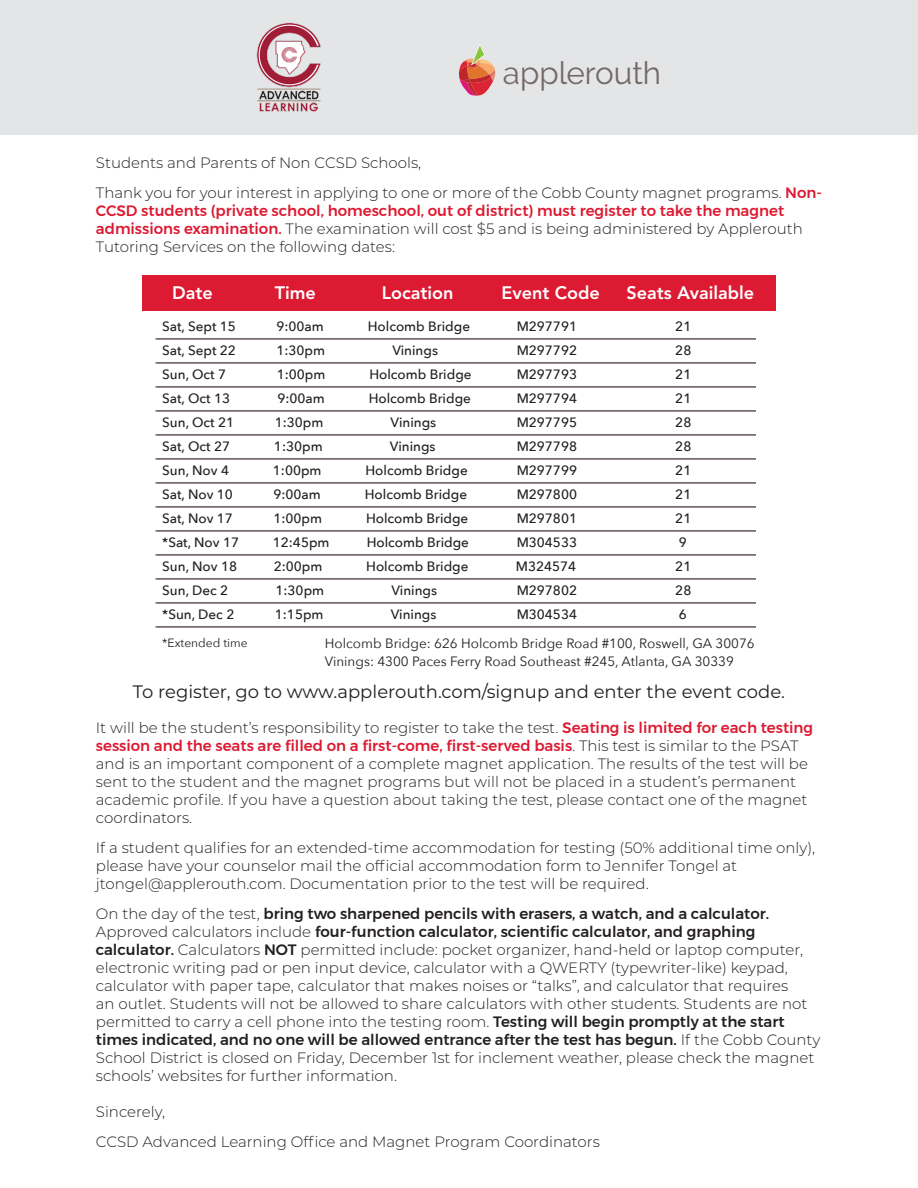
<style>
.page{position:relative;width:918px;height:1188px;background:#fff}
.page>*{position:absolute;margin:0;border:0;box-sizing:border-box;transform-origin:0 0}
.t1{font:31.35px "Raleway";color:#746965}
.Call_to_action--larg{font:18px "Montserrat";color:#231f20}
.t2{font:800 18px "Avenir LT Std";color:#fff}
.t3{font:300 15px/18px "Montserrat";color:#231f20}
.t4{font:500 13.5px "Avenir Next";color:#231f20}
.t5{font:13.5px "Avenir Next";color:#231f20}
.t6{font:12px "Avenir Next";color:#231f20}
.s1{font-weight:500;color:#dc1a32}
.s2{font-weight:500}
</style>
<div class="page">
<div style="left:0;top:0;width:918px;height:135px;background:#e4e5e7"></div>
<svg style="left:459px;top:45px;width:36px;height:51px"></svg>
<img style="left:257px;top:22px;width:64px;height:90px">
<hr style="left:156px;top:338px;width:600px;height:2px;background:#645556">
<hr style="left:156px;top:362px;width:600px;height:2px;background:#645556">
<hr style="left:156px;top:386px;width:600px;height:2px;background:#645556">
<hr style="left:156px;top:410px;width:600px;height:2px;background:#645556">
<hr style="left:156px;top:434px;width:600px;height:2px;background:#645556">
<hr style="left:156px;top:458px;width:600px;height:2px;background:#645556">
<hr style="left:156px;top:482px;width:600px;height:2px;background:#645556">
<hr style="left:156px;top:506px;width:600px;height:2px;background:#645556">
<hr style="left:156px;top:530px;width:600px;height:2px;background:#645556">
<hr style="left:156px;top:554px;width:600px;height:2px;background:#645556">
<hr style="left:156px;top:578px;width:600px;height:2px;background:#645556">
<hr style="left:156px;top:602px;width:600px;height:2px;background:#645556">
<hr style="left:156px;top:626px;width:600px;height:2px;background:#645556">
<div style="left:142px;top:275px;width:634px;height:35px;background:#dc1a32"></div>
<p class="t1" style="left:503px;top:55px;width:160px">applerouth</p>
<p class="t3" style="left:96px;top:153px;width:327px">Students and Parents of Non CCSD Schools,</p>
<p class="t3" style="left:96px;top:183px;width:728px">Thank you for your interest in applying to one or more of the Cobb County magnet programs. <span class="s1">Non-CCSD students (private school, homeschool, out of district) must register to take the magnet admissions examination.</span> The examination will cost $5 and is being administered by Applerouth Tutoring Services on the following dates:</p>
<p class="t2" style="left:172px;top:282px;width:42px">Date</p>
<p class="t2" style="left:275px;top:282px;width:43px">Time</p>
<p class="t2" style="left:382px;top:282px;width:73px">Location</p>
<p class="t2" style="left:502px;top:282px;width:100px">Event Code</p>
<p class="t2" style="left:627px;top:282px;width:129px">Seats Available</p>
<p class="t4" style="left:162px;top:315px;width:75px">Sat, Sept 15</p>
<p class="t4" style="left:276px;top:315px;width:49px">9:00am</p>
<p class="t4" style="left:368px;top:315px;width:104px">Holcomb Bridge</p>
<p class="t4" style="left:517px;top:315px;width:62px">M297791</p>
<p class="t4" style="left:675px;top:315px;width:18px">21</p>
<p class="t4" style="left:162px;top:339px;width:75px">Sat, Sept 22</p>
<p class="t4" style="left:276px;top:339px;width:50px">1:30pm</p>
<p class="t4" style="left:392px;top:339px;width:47px">Vinings</p>
<p class="t4" style="left:517px;top:339px;width:62px">M297792</p>
<p class="t4" style="left:675px;top:339px;width:18px">28</p>
<p class="t4" style="left:162px;top:363px;width:65px">Sun, Oct 7</p>
<p class="t4" style="left:277px;top:363px;width:50px">1:00pm</p>
<p class="t4" style="left:369px;top:363px;width:104px">Holcomb Bridge</p>
<p class="t4" style="left:517px;top:363px;width:62px">M297793</p>
<p class="t4" style="left:675px;top:363px;width:18px">21</p>
<p class="t4" style="left:162px;top:387px;width:69px">Sat, Oct 13</p>
<p class="t4" style="left:277px;top:387px;width:49px">9:00am</p>
<p class="t4" style="left:369px;top:387px;width:104px">Holcomb Bridge</p>
<p class="t4" style="left:517px;top:387px;width:62px">M297794</p>
<p class="t4" style="left:675px;top:387px;width:18px">21</p>
<p class="t4" style="left:162px;top:411px;width:73px">Sun, Oct 21</p>
<p class="t4" style="left:275px;top:411px;width:50px">1:30pm</p>
<p class="t4" style="left:391px;top:411px;width:47px">Vinings</p>
<p class="t4" style="left:517px;top:411px;width:62px">M297795</p>
<p class="t4" style="left:675px;top:411px;width:18px">28</p>
<p class="t4" style="left:162px;top:435px;width:69px">Sat, Oct 27</p>
<p class="t4" style="left:274px;top:435px;width:50px">1:30pm</p>
<p class="t4" style="left:390px;top:435px;width:47px">Vinings</p>
<p class="t4" style="left:517px;top:435px;width:62px">M297798</p>
<p class="t4" style="left:675px;top:435px;width:18px">28</p>
<p class="t4" style="left:162px;top:459px;width:68px">Sun, Nov 4</p>
<p class="t4" style="left:273px;top:459px;width:50px">1:00pm</p>
<p class="t4" style="left:365px;top:459px;width:104px">Holcomb Bridge</p>
<p class="t4" style="left:517px;top:459px;width:62px">M297799</p>
<p class="t4" style="left:675px;top:459px;width:18px">21</p>
<p class="t4" style="left:162px;top:483px;width:72px">Sat, Nov 10</p>
<p class="t4" style="left:273px;top:483px;width:49px">9:00am</p>
<p class="t4" style="left:365px;top:483px;width:104px">Holcomb Bridge</p>
<p class="t4" style="left:517px;top:483px;width:62px">M297800</p>
<p class="t4" style="left:675px;top:483px;width:18px">21</p>
<p class="t4" style="left:162px;top:507px;width:72px">Sat, Nov 17</p>
<p class="t4" style="left:273px;top:507px;width:50px">1:00pm</p>
<p class="t4" style="left:366px;top:507px;width:104px">Holcomb Bridge</p>
<p class="t4" style="left:517px;top:507px;width:62px">M297801</p>
<p class="t4" style="left:675px;top:507px;width:18px">21</p>
<p class="t4" style="left:162px;top:531px;width:78px">*Sat, Nov 17</p>
<p class="t4" style="left:273px;top:531px;width:58px">12:45pm</p>
<p class="t4" style="left:367px;top:531px;width:104px">Holcomb Bridge</p>
<p class="t4" style="left:517px;top:531px;width:62px">M304533</p>
<p class="t4" style="left:679px;top:531px;width:10px">9</p>
<p class="t4" style="left:162px;top:555px;width:76px">Sun, Nov 18</p>
<p class="t4" style="left:274px;top:555px;width:50px">2:00pm</p>
<p class="t4" style="left:366px;top:555px;width:104px">Holcomb Bridge</p>
<p class="t4" style="left:516px;top:555px;width:62px">M324574</p>
<p class="t4" style="left:675px;top:555px;width:18px">21</p>
<p class="t4" style="left:162px;top:579px;width:67px">Sun, Dec 2</p>
<p class="t4" style="left:276px;top:579px;width:50px">1:30pm</p>
<p class="t4" style="left:391px;top:579px;width:47px">Vinings</p>
<p class="t4" style="left:517px;top:579px;width:62px">M297802</p>
<p class="t4" style="left:675px;top:579px;width:18px">28</p>
<p class="t4" style="left:162px;top:603px;width:74px">*Sun, Dec 2</p>
<p class="t4" style="left:275px;top:603px;width:50px">1:15pm</p>
<p class="t4" style="left:391px;top:603px;width:47px">Vinings</p>
<p class="t4" style="left:517px;top:603px;width:62px">M304534</p>
<p class="t4" style="left:679px;top:603px;width:10px">6</p>
<p class="t6" style="left:162px;top:632px;width:87px">*Extended time</p>
<p class="Call_to_action--larg" style="left:133px;top:679px;width:654px">To register, go to www.applerouth.com/signup and enter the event code.</p>
<p class="t5" style="left:325px;top:632px;width:431px">Holcomb Bridge: 626 Holcomb Bridge Road #100, Roswell, GA 30076</p>
<p class="t5" style="left:325px;top:650px;width:411px">Vinings: 4300 Paces Ferry Road Southeast #245, Atlanta, GA 30339</p>
<p class="t3" style="left:96px;top:718px;width:719px">It will be the student’s responsibility to register to take the test. <span class="s1">Seating is limited for each testing session and the seats are filled on a first-come, first-served basis</span>. This test is similar to the PSAT and is an important component of a complete magnet application. The results of the test will be sent to the student and the magnet programs but will not be placed in a student’s permanent academic profile. If you have a question about taking the test, please contact one of the magnet coordinators.</p>
<p class="t3" style="left:96px;top:838px;width:721px">If a student qualifies for an extended-time accommodation for testing (50% additional time only), please have your counselor mail the official accommodation form to Jennifer Tongel at</p>
<p class="t3" style="left:96px;top:874px;width:554px">jtongel@applerouth.com. Documentation prior to the test will be required.</p>
<p class="t3" style="left:96px;top:904px;width:726px">On the day of the test, <span class="s2">bring two sharpened pencils with erasers, a watch, and a calculator.<br></span>Approved calculators include <span class="s2">four-function calculator, scientific calculator, and graphing calculator.</span> Calculators <span class="s2">NOT</span> permitted include: pocket organizer, hand-held or laptop computer, electronic writing pad or pen input device, calculator with a QWERTY (typewriter-like) keypad, calculator with paper tape, calculator that makes noises or “talks”, and calculator that requires<br>an outlet. Students will not be allowed to share calculators with other students. Students are not permitted to carry a cell phone into the testing room. <span class="s2">Testing will begin promptly at the start times indicated, and no one will be allowed entrance after the test has begun.</span> If the Cobb County School District is closed on Friday, December 1st for inclement weather, please check the magnet schools’ websites for further information.</p>
<p class="t3" style="left:96px;top:1102px;width:71px">Sincerely,</p>
<p class="t3" style="left:96px;top:1132px;width:505px">CCSD Advanced Learning Office and Magnet Program Coordinators</p>
</div>
